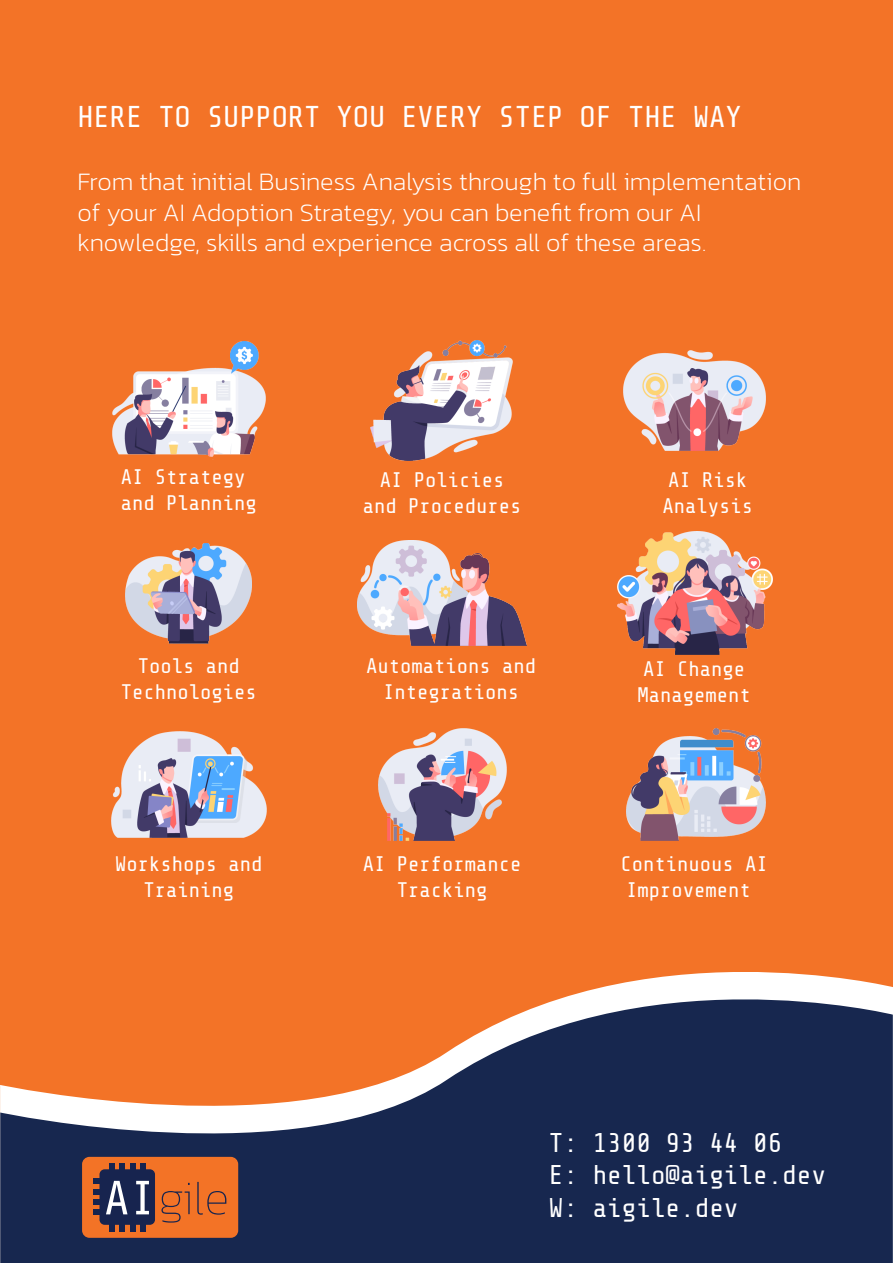
<style>
.page{position:relative;width:893px;height:1263px;background:#fff}
.page>*{position:absolute;margin:0;border:0;box-sizing:border-box;transform-origin:0 0}
.t1{font:30px "Share Tech Mono";color:#fff}
.t2{font:27px/32.4px "Share Tech Mono";color:#fff}
.t3{font:200 25.5px/30.6px "Kanit";color:#fff}
.t4{font:21px/25.2px "Share Tech Mono";color:#fff;text-align:center}
</style>
<div class="page">
<div style="left:0;top:0;width:892px;height:1263px;background:#f37327"></div>
<svg style="left:0;top:952px;width:893px;height:311px;fill:#17274f"></svg>
<img style="left:111px;top:732px;width:156px;height:105px">
<img style="left:626px;top:728px;width:140px;height:113px">
<img style="left:378px;top:728px;width:129px;height:112px">
<img style="left:370px;top:341px;width:143px;height:120px">
<img style="left:623px;top:351px;width:143px;height:100px">
<img style="left:112px;top:342px;width:154px;height:118px">
<img style="left:357px;top:540px;width:170px;height:105px">
<img style="left:617px;top:531px;width:156px;height:123px">
<img style="left:126px;top:543px;width:126px;height:100px">
<div style="left:82px;top:1157px;width:156px;height:81px;background:#f37326;border-radius:7px"></div>
<svg style="left:161px;top:1183px;width:29px;height:39px"></svg>
<svg style="left:197px;top:1182px;width:29px;height:33px"></svg>
<div style="left:99px;top:1169px;width:56px;height:56px;background:#17244f;border-radius:5px"></div>
<div style="left:109px;top:1163px;width:6px;height:13px;background:#17244f"></div>
<div style="left:120px;top:1163px;width:5px;height:13px;background:#17244f"></div>
<div style="left:130px;top:1163px;width:6px;height:13px;background:#17244f"></div>
<div style="left:140px;top:1163px;width:6px;height:13px;background:#17244f"></div>
<div style="left:109px;top:1219px;width:6px;height:12px;background:#17244f"></div>
<div style="left:120px;top:1219px;width:5px;height:12px;background:#17244f"></div>
<div style="left:130px;top:1219px;width:6px;height:12px;background:#17244f"></div>
<div style="left:140px;top:1219px;width:6px;height:12px;background:#17244f"></div>
<div style="left:93px;top:1178px;width:13px;height:6px;background:#17244f"></div>
<div style="left:93px;top:1189px;width:13px;height:5px;background:#17244f"></div>
<div style="left:93px;top:1199px;width:13px;height:6px;background:#17244f"></div>
<div style="left:93px;top:1209px;width:13px;height:6px;background:#17244f"></div>
<svg style="left:106px;top:1181px;width:21px;height:33px"></svg>
<svg style="left:136px;top:1181px;width:13px;height:33px"></svg>
<h1 class="t1" style="left:77px;top:101px;width:666px">HERE TO SUPPORT YOU EVERY STEP OF THE WAY</h1>
<p class="t3" style="left:77px;top:166px;width:725px">From that initial Business Analysis through to full implementation of your AI Adoption Strategy, you can benefit from our AI knowledge, skills and experience across all of these areas.</p>
<p class="t4" style="left:121px;top:465px;width:138px;text-align:left">AI Strategy and Planning</p>
<p class="t4" style="left:363px;top:468px;width:160px">AI Policies and Procedures</p>
<p class="t4" style="left:662px;top:468px;width:92px;text-align:left">AI Risk<br>Analysis</p>
<p class="t4" style="left:121px;top:654px;width:138px">Tools and<br>Technologies</p>
<p class="t4" style="left:366px;top:654px;width:172px">Automations and<br>Integrations</p>
<p class="t4" style="left:638px;top:657px;width:115px;text-align:left">AI Change<br>Management</p>
<p class="t4" style="left:115px;top:852px;width:149px">Workshops and<br>Training</p>
<p class="t4" style="left:363px;top:852px;width:160px">AI Performance<br>Tracking</p>
<p class="t4" style="left:620px;top:852px;width:149px;text-align:left">Continuous AI<br>Improvement</p>
<p class="t2" style="left:549px;top:1127px;width:279px">T: 1300 93 44 06<br>E: hello@aigile.dev<br>W: aigile.dev</p>
</div>
